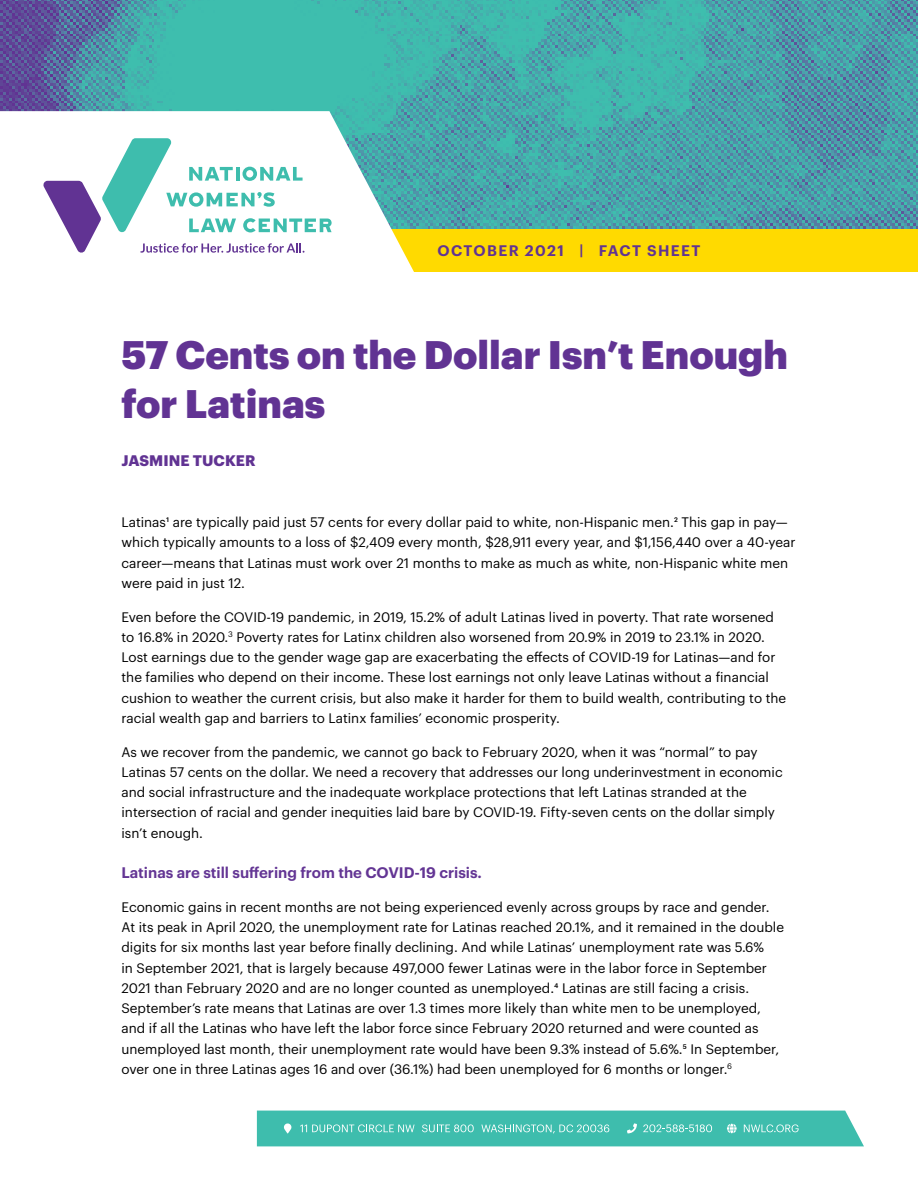
<style>
.page{position:relative;width:918px;height:1188px;background:#fff}
.page>*{position:absolute;margin:0;border:0;box-sizing:border-box;transform-origin:0 0}
.t1{font:900 39px/48.6px "Graphik";color:#613393}
.t2{font:600 15px "Graphik";color:#633594}
.t3{font:600 15px "Graphik";letter-spacing:.095em;color:#613393}
.t4{font:700 15px "Graphik";letter-spacing:.005em;color:#613393}
.t5{font:13.5px/20.2px "Graphik";color:#000}
</style>
<div class="page">
<img style="left:0;top:0;width:918px;height:229px">
<div style="left:370px;top:229px;width:548px;height:42px;background:#ffda00"></div>
<svg style="left:0;top:111px;width:422px;height:161px"></svg>
<svg style="left:43px;top:138px;width:289px;height:115px"></svg>
<svg style="left:257px;top:1111px;width:607px;height:35px;background:#4ac1b2"></svg>
<p class="t3" style="left:437px;top:239px;width:265px">OCTOBER 2021 | FACT SHEET</p>
<h1 class="t1" style="left:122px;top:327px;width:668px">57 Cents on the Dollar Isn’t Enough for Latinas</h1>
<p class="t4" style="left:122px;top:449px;width:136px">JASMINE TUCKER</p>
<p class="t5" style="left:122px;top:511px;width:676px">Latinas1 are typically paid just 57 cents for every dollar paid to white, non-Hispanic men.2 This gap in pay— which typically amounts to a loss of $2,409 every month, $28,911 every year, and $1,156,440 over a 40-year career—means that Latinas must work over 21 months to make as much as white, non-Hispanic white men were paid in just 12.</p>
<p class="t5" style="left:122px;top:606px;width:666px">Even before the COVID-19 pandemic, in 2019, 15.2% of adult Latinas lived in poverty. That rate worsened to 16.8% in 2020.<sup>3</sup> Poverty rates for Latinx children also worsened from 20.9% in 2019 to 23.1% in 2020.<br>Lost earnings due to the gender wage gap are exacerbating the effects of COVID-19 for Latinas—and for the families who depend on their income. These lost earnings not only leave Latinas without a financial cushion to weather the current crisis, but also make it harder for them to build wealth, contributing to the racial wealth gap and barriers to Latinx families’ economic prosperity.</p>
<p class="t5" style="left:122px;top:741px;width:663px">As we recover from the pandemic, we cannot go back to February 2020, when it was “normal” to pay Latinas 57 cents on the dollar. We need a recovery that addresses our long underinvestment in economic and social infrastructure and the inadequate workplace protections that left Latinas stranded at the intersection of racial and gender inequities laid bare by COVID-19. Fifty-seven cents on the dollar simply isn’t enough.</p>
<p class="t2" style="left:122px;top:861px;width:362px">Latinas are still suffering from the COVID-19 crisis.</p>
<p class="t5" style="left:122px;top:896px;width:664px">Economic gains in recent months are not being experienced evenly across groups by race and gender.<br>At its peak in April 2020, the unemployment rate for Latinas reached 20.1%, and it remained in the double digits for six months last year before finally declining. And while Latinas’ unemployment rate was 5.6%<br>in September 2021, that is largely because 497,000 fewer Latinas were in the labor force in September 2021 than February 2020 and are no longer counted as unemployed.4 Latinas are still facing a crisis.<br>September’s rate means that Latinas are over 1.3 times more likely than white men to be unemployed, and if all the Latinas who have left the labor force since February 2020 returned and were counted as unemployed last month, their unemployment rate would have been 9.3% instead of 5.6%.5 In September, over one in three Latinas ages 16 and over (36.1%) had been unemployed for 6 months or longer.<sup>6</sup></p>
</div>
